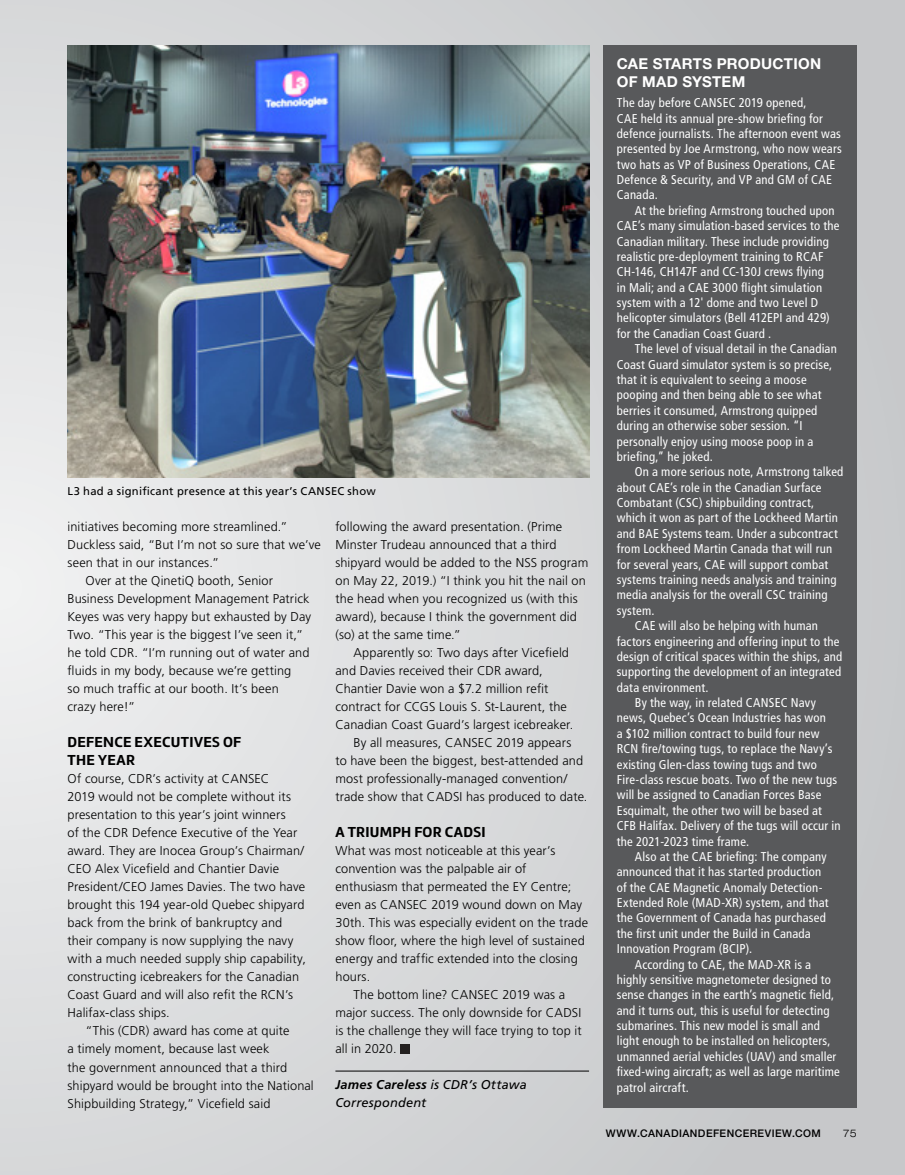
<style>
.page{position:relative;width:905px;height:1175px;background:#fff}
.page>*{position:absolute;margin:0;border:0;box-sizing:border-box;transform-origin:0 0}
.t1{font:700 15px/18px "Marine";letter-spacing:.02em;color:#000}
.t2{font:700 15px/18px "Helvetica Neue LT Std";letter-spacing:.02em;color:#fff}
.t3{font:condensed 12.75px/15.5px "Frutiger LT Std";letter-spacing:.015em;color:#fff}
.t4{font:300 12.75px/18px "Frutiger LT Std";letter-spacing:.01em;color:#000}
.t5{font:italic 12.75px/18px "Frutiger LT Std";letter-spacing:.015em;color:#000}
.t6{font:11.25px "Frutiger LT Std";letter-spacing:.025em;color:#000}
.t7{font:500 10.5px "Helvetica Neue LT Std";letter-spacing:.045em;color:#000}
.t8{font:300 expanded 10.5px "Helvetica Neue LT Std";color:#000}
.s1{font-weight:700}
</style>
<div class="page">
<div style="left:0;top:0;width:904px;height:1174px;background:linear-gradient(to right,#e9eaea,#c3c4c6)"></div>
<div style="left:603px;top:45px;width:253px;height:1062px;background:#58595b"></div>
<hr style="left:335px;top:1070px;width:254px;height:1px;background:#000">
<div style="left:400px;top:1043px;width:10px;height:10px;background:#232020"></div>
<img style="left:68px;top:45px;width:521px;height:433px">
<p class="t6" style="left:68px;top:484px;width:310px">L3 had a significant presence at this year’s CANSEC show</p>
<p class="t4" style="left:68px;top:518px;width:221px">initiatives becoming more streamlined.”</p>
<p class="t4" style="left:68px;top:536px;width:255px">Duckless said, “But I’m not so sure that we’ve</p>
<p class="t4" style="left:68px;top:554px;width:153px">seen that in our instances.”</p>
<p class="t4" style="left:86px;top:572px;width:189px">Over at the QinetiQ booth, Senior</p>
<p class="t4" style="left:68px;top:590px;width:243px">Business Development Management Patrick</p>
<p class="t4" style="left:68px;top:608px;width:245px">Keyes was very happy but exhausted by Day</p>
<p class="t4" style="left:68px;top:626px;width:237px">Two. “This year is the biggest I’ve seen it,”</p>
<p class="t4" style="left:68px;top:644px;width:243px">he told CDR. “I’m running out of water and</p>
<p class="t4" style="left:68px;top:662px;width:225px">fluids in my body, because we’re getting</p>
<p class="t4" style="left:68px;top:680px;width:213px">so much traffic at our booth. It’s been</p>
<p class="t4" style="left:68px;top:698px;width:69px">crazy here!”</p>
<p class="t1" style="left:68px;top:733px;width:175px">DEFENCE EXECUTIVES OF<br>THE YEAR</p>
<p class="t4" style="left:68px;top:770px;width:240px">Of course, CDR’s activity at CANSEC<br>2019 would not be complete without its presentation to this year’s joint winners<br>of the CDR Defence Executive of the Year award. They are Inocea Group’s Chairman/ CEO Alex Vicefield and Chantier Davie President/CEO James Davies. The two have brought this 194 year-old Quebec shipyard back from the brink of bankruptcy and their company is now supplying the navy with a much needed supply ship capability, constructing icebreakers for the Canadian Coast Guard and will also refit the RCN’s Halifax-class ships.</p>
<p class="t4" style="left:68px;top:1022px;width:248px;text-indent:18px">“This (CDR) award has come at quite<br>a timely moment, because last week<br>the government announced that a third shipyard would be brought into the National Shipbuilding Strategy,” Vicefield said</p>
<p class="t4" style="left:335px;top:518px;width:228px">following the award presentation. (Prime</p>
<p class="t4" style="left:335px;top:536px;width:223px">Minster Trudeau announced that a third</p>
<p class="t4" style="left:335px;top:554px;width:254px">shipyard would be added to the NSS program</p>
<p class="t4" style="left:335px;top:572px;width:252px">on May 22, 2019.) “I think you hit the nail on</p>
<p class="t4" style="left:335px;top:590px;width:244px">the head when you recognized us (with this</p>
<p class="t4" style="left:335px;top:608px;width:243px">award), because I think the government did</p>
<p class="t4" style="left:335px;top:626px;width:127px">(so) at the same time.”</p>
<p class="t4" style="left:353px;top:644px;width:217px">Apparently so: Two days after Vicefield</p>
<p class="t4" style="left:335px;top:662px;width:209px">and Davies received their CDR award,</p>
<p class="t4" style="left:335px;top:680px;width:215px">Chantier Davie won a $7.2 million refit</p>
<p class="t4" style="left:335px;top:698px;width:233px">contract for CCGS Louis S. St-Laurent, the</p>
<p class="t4" style="left:335px;top:716px;width:239px">Canadian Coast Guard’s largest icebreaker.</p>
<p class="t4" style="left:353px;top:734px;width:219px">By all measures, CANSEC 2019 appears</p>
<p class="t4" style="left:335px;top:752px;width:249px">to have been the biggest, best-attended and</p>
<p class="t4" style="left:335px;top:770px;width:233px">most professionally-managed convention/</p>
<p class="t4" style="left:335px;top:788px;width:253px">trade show that CADSI has produced to date.</p>
<p class="t1" style="left:335px;top:823px;width:152px">A TRIUMPH FOR CADSI</p>
<p class="t4" style="left:335px;top:842px;width:221px">What was most noticeable at this year’s</p>
<p class="t4" style="left:335px;top:860px;width:192px">convention was the palpable air of</p>
<p class="t4" style="left:335px;top:878px;width:237px">enthusiasm that permeated the EY Centre;</p>
<p class="t4" style="left:335px;top:896px;width:248px">even as CANSEC 2019 wound down on May</p>
<p class="t4" style="left:335px;top:914px;width:254px">30th. This was especially evident on the trade</p>
<p class="t4" style="left:335px;top:932px;width:251px">show floor, where the high level of sustained</p>
<p class="t4" style="left:335px;top:950px;width:244px">energy and traffic extended into the closing</p>
<p class="t4" style="left:335px;top:968px;width:36px">hours.</p>
<p class="t4" style="left:353px;top:986px;width:213px">The bottom line? CANSEC 2019 was a</p>
<p class="t4" style="left:335px;top:1004px;width:247px">major success. The only downside for CADSI</p>
<p class="t4" style="left:335px;top:1022px;width:248px">is the challenge they will face trying to top it</p>
<p class="t4" style="left:335px;top:1040px;width:63px">all in 2020.</p>
<p class="t5" style="left:335px;top:1076px;width:193px"><span class="s1">James Careless</span> is CDR’s Ottawa<br>Correspondent</p>
<p class="t2" style="left:616px;top:55px;width:206px">CAE STARTS PRODUCTION<br>OF MAD SYSTEM</p>
<p class="t3" style="left:616px;top:95px;width:226px">The day before CANSEC 2019 opened,<br>CAE held its annual pre-show briefing for defence journalists. The afternoon event was presented by Joe Armstrong, who now wears two hats as VP of Business Operations, CAE Defence &amp; Security, and VP and GM of CAE Canada.</p>
<p class="t3" style="left:616px;top:203px;width:224px;text-indent:18px">At the briefing Armstrong touched upon CAE’s many simulation-based services to the Canadian military. These include providing realistic pre-deployment training to RCAF CH-146, CH147F and CC-130J crews flying<br>in Mali; and a CAE 3000 flight simulation system with a 12' dome and two Level D helicopter simulators (Bell 412EPI and 429) for the Canadian Coast Guard .</p>
<p class="t3" style="left:616px;top:341px;width:221px;text-indent:18px">The level of visual detail in the Canadian Coast Guard simulator system is so precise, that it is equivalent to seeing a moose pooping and then being able to see what berries it consumed, Armstrong quipped during an otherwise sober session. “I personally enjoy using moose poop in a briefing,” he joked.</p>
<p class="t3" style="left:635px;top:464px;width:210px">On a more serious note, Armstrong talked</p>
<p class="t3" style="left:616px;top:479px;width:206px">about CAE’s role in the Canadian Surface</p>
<p class="t3" style="left:616px;top:495px;width:199px">Combatant (CSC) shipbuilding contract,</p>
<p class="t3" style="left:616px;top:510px;width:223px">which it won as part of the Lockheed Martin</p>
<p class="t3" style="left:616px;top:526px;width:222px">and BAE Systems team. Under a subcontract</p>
<p class="t3" style="left:616px;top:541px;width:217px">from Lockheed Martin Canada that will run</p>
<p class="t3" style="left:616px;top:556px;width:213px">for several years, CAE will support combat</p>
<p class="t3" style="left:616px;top:572px;width:221px">systems training needs analysis and training</p>
<p class="t3" style="left:616px;top:587px;width:212px">media analysis for the overall CSC training</p>
<p class="t3" style="left:616px;top:602px;width:39px">system.</p>
<p class="t3" style="left:635px;top:618px;width:184px">CAE will also be helping with human</p>
<p class="t3" style="left:616px;top:633px;width:224px">factors engineering and offering input to the</p>
<p class="t3" style="left:616px;top:649px;width:227px">design of critical spaces within the ships, and</p>
<p class="t3" style="left:616px;top:664px;width:226px">supporting the development of an integrated</p>
<p class="t3" style="left:616px;top:679px;width:93px">data environment.</p>
<p class="t3" style="left:635px;top:695px;width:182px">By the way, in related CANSEC Navy</p>
<p class="t3" style="left:616px;top:710px;width:211px">news, Quebec’s Ocean Industries has won</p>
<p class="t3" style="left:616px;top:725px;width:204px">a $102 million contract to build four new</p>
<p class="t3" style="left:616px;top:741px;width:217px">RCN fire/towing tugs, to replace the Navy’s</p>
<p class="t3" style="left:616px;top:756px;width:201px">existing Glen-class towing tugs and two</p>
<p class="t3" style="left:616px;top:772px;width:222px">Fire-class rescue boats. Two of the new tugs</p>
<p class="t3" style="left:616px;top:787px;width:206px">will be assigned to Canadian Forces Base</p>
<p class="t3" style="left:616px;top:802px;width:207px">Esquimalt, the other two will be based at</p>
<p class="t3" style="left:616px;top:818px;width:225px">CFB Halifax. Delivery of the tugs will occur in</p>
<p class="t3" style="left:616px;top:833px;width:134px">the 2021-2023 time frame.</p>
<p class="t3" style="left:635px;top:848px;width:193px">Also at the CAE briefing: The company</p>
<p class="t3" style="left:616px;top:864px;width:206px">announced that it has started production</p>
<p class="t3" style="left:616px;top:879px;width:207px">of the CAE Magnetic Anomaly Detection-</p>
<p class="t3" style="left:616px;top:895px;width:213px">Extended Role (MAD-XR) system, and that</p>
<p class="t3" style="left:616px;top:910px;width:210px">the Government of Canada has purchased</p>
<p class="t3" style="left:616px;top:925px;width:195px">the first unit under the Build in Canada</p>
<p class="t3" style="left:616px;top:941px;width:137px">Innovation Program (BCIP).</p>
<p class="t3" style="left:635px;top:956px;width:178px">According to CAE, the MAD-XR is a</p>
<p class="t3" style="left:616px;top:971px;width:216px">highly sensitive magnetometer designed to</p>
<p class="t3" style="left:616px;top:987px;width:219px">sense changes in the earth’s magnetic field,</p>
<p class="t3" style="left:616px;top:1002px;width:214px">and it turns out, this is useful for detecting</p>
<p class="t3" style="left:616px;top:1018px;width:205px">submarines. This new model is small and</p>
<p class="t3" style="left:616px;top:1033px;width:215px">light enough to be installed on helicopters,</p>
<p class="t3" style="left:616px;top:1048px;width:221px">unmanned aerial vehicles (UAV) and smaller</p>
<p class="t3" style="left:616px;top:1064px;width:224px">fixed-wing aircraft; as well as large maritime</p>
<p class="t3" style="left:616px;top:1079px;width:74px">patrol aircraft.</p>
<p class="t7" style="left:606px;top:1126px;width:216px">WWW.CANADIANDEFENCEREVIEW.COM</p>
<p class="t8" style="left:843px;top:1126px;width:15px">75</p>
</div>
